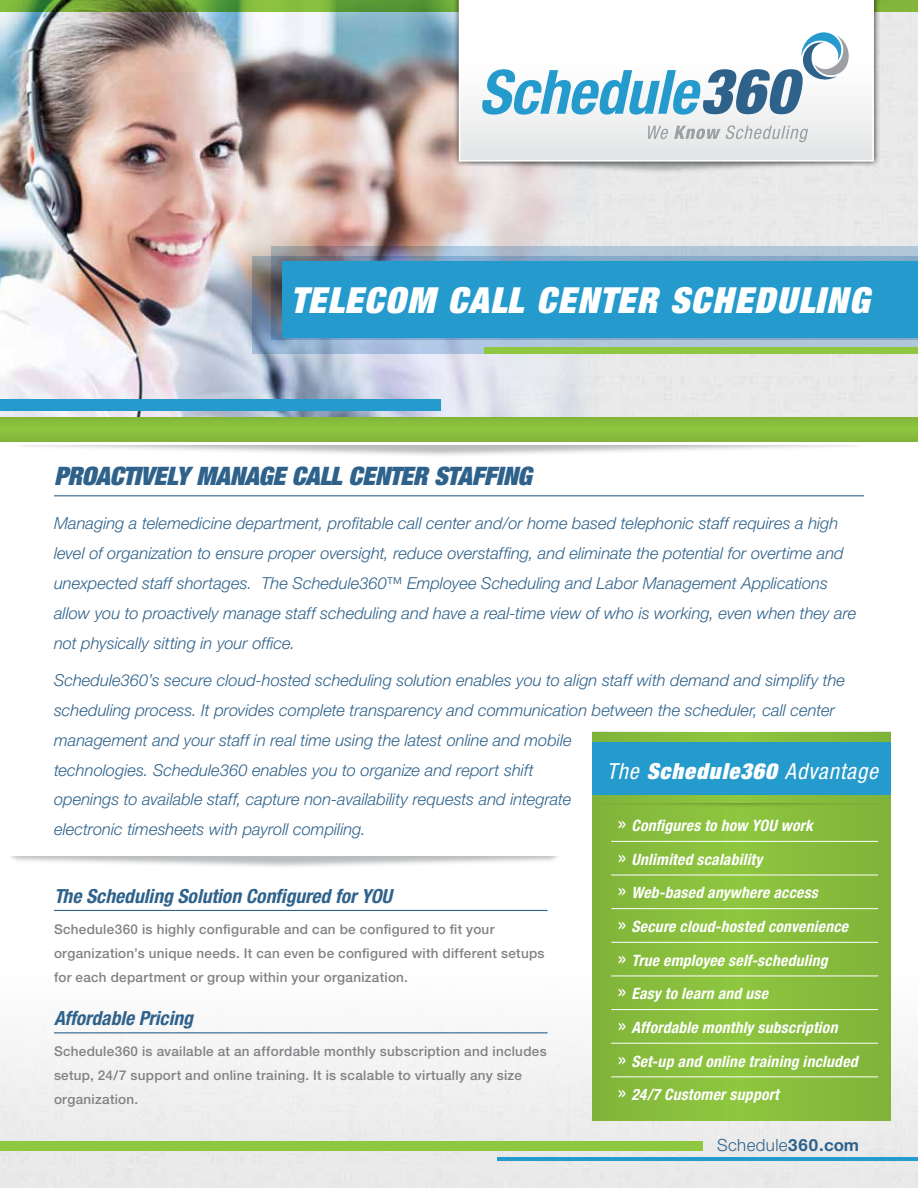
<style>
.page{position:relative;width:918px;height:1188px;background:#fff}
.page>*{position:absolute;margin:0;border:0;box-sizing:border-box;transform-origin:0 0}
.t1{font:italic 900 expanded 36px "Helvetica Neue";letter-spacing:.045em;color:#fff}
.t2{font:italic 900 expanded 25.5px "Helvetica Neue";letter-spacing:-.015em;color:#2f628b}
.t3{font:italic condensed 22.2px "Helvetica Neue";letter-spacing:.04em;color:#fff}
.t4{font:italic 700 condensed 19.5px "Helvetica Neue";color:#2f628b}
.t5{font:300 16.8px "Helvetica Neue";letter-spacing:.025em;color:#2f628b}
.t6{font:italic 300 16.5px/30px "Helvetica Neue";color:#2f628b}
.t7{font:italic 700 condensed 15.6px/33.6px "Helvetica Neue";letter-spacing:.015em;color:#fff}
.t8{font:500 13.5px/24px "Helvetica Neue";letter-spacing:.02em;color:#808285}
.s1{font-weight:900;font-stretch:expanded}
.s2{font-weight:400;font-style:normal;font-size:22.5px}
.s3{font-weight:700}
</style>
<div class="page">
<img style="left:0;top:12px;width:602px;height:405px">
<div style="left:0;top:399px;width:440px;height:12px;background:#259acc"></div>
<svg style="left:0;top:0;width:918px;height:12px;background:#659a34"></svg>
<svg style="left:459px;top:168px;width:404px;height:7px;background:#e4e2e2"></svg>
<div style="left:453px;top:0;width:427px;height:168px;background:#000;opacity:.8"></div>
<svg style="left:459px;top:0;width:415px;height:162px"></svg>
<svg style="left:648px;top:125px;width:160px;height:17px;background:#d5d6d7"></svg>
<svg style="left:481px;top:32px;width:368px;height:83px"></svg>
<svg style="left:271px;top:246px;width:647px;height:10px;background:#a8b5c4"></svg>
<svg style="left:253px;top:256px;width:665px;height:98px;background:#90a7bb"></svg>
<div style="left:282px;top:261px;width:636px;height:77px;background:#259acc"></div>
<div style="left:484px;top:348px;width:434px;height:6px;background:#8fc740"></div>
<div style="left:0;top:417px;width:918px;height:25px;background:#88be3d"></div>
<img style="left:0;top:856px;width:918px;height:332px">
<hr style="left:498px;top:1158px;width:420px;height:3px;background:#259acc">
<div style="left:0;top:1141px;width:702px;height:10px;background:#8fc740"></div>
<svg style="left:19px;top:445px;width:839px;height:11px"></svg>
<svg style="left:10px;top:857px;width:553px;height:12px"></svg>
<hr style="left:54px;top:495px;width:810px;height:1px;background:#2f628b">
<hr style="left:54px;top:910px;width:494px;height:1px;background:#2f628b">
<hr style="left:54px;top:1032px;width:494px;height:1px;background:#2f628b">
<div style="left:592px;top:732px;width:299px;height:389px;background:#87bd3c"></div>
<div style="left:592px;top:743px;width:299px;height:52px;background:#259acc"></div>
<hr style="left:611px;top:841px;width:267px;height:1px;background:#fff">
<hr style="left:611px;top:875px;width:267px;height:1px;background:#fff">
<hr style="left:611px;top:908px;width:267px;height:1px;background:#fff">
<hr style="left:611px;top:942px;width:267px;height:1px;background:#fff">
<hr style="left:611px;top:976px;width:267px;height:1px;background:#fff">
<hr style="left:611px;top:1009px;width:267px;height:1px;background:#fff">
<hr style="left:611px;top:1043px;width:267px;height:1px;background:#fff">
<hr style="left:611px;top:1077px;width:267px;height:1px;background:#fff">
<div style="left:597px;top:803px;width:288px;height:5px;background:#83b73a"></div>
<h1 class="t1" style="left:291px;top:277px;width:580px">TELECOM CALL CENTER SCHEDULING</h1>
<h2 class="t2" style="left:54px;top:460px;width:479px">PROACTIVELY MANAGE CALL CENTER STAFFING</h2>
<p class="t6" style="left:54px;top:508px;width:804px">Managing a telemedicine department, profitable call center and/or home based telephonic staff requires a high level of organization to ensure proper oversight, reduce overstaffing, and eliminate the potential for overtime and unexpected staff shortages. The Schedule360™ Employee Scheduling and Labor Management Applications allow you to proactively manage staff scheduling and have a real-time view of who is working, even when they are not physically sitting in your office.</p>
<p class="t6" style="left:54px;top:664px;width:793px">Schedule360’s secure cloud-hosted scheduling solution enables you to align staff with demand and simplify the scheduling process. It provides complete transparency and communication between the scheduler, call center management and your staff in real time using the latest online and mobile<br>technologies. Schedule360 enables you to organize and report shift<br>openings to available staff, capture non-availability requests and integrate<br>electronic timesheets with payroll compiling.</p>
<h3 class="t3" style="left:607px;top:758px;width:273px">The <span class="s1">SCHEDULE360</span> Advantage</h3>
<p class="t7" style="left:618px;top:809px;width:241px"><span class="s2">»</span> Configures to how YOU work<br><span class="s2">»</span> Unlimited scalability<br><span class="s2">»</span> Web-based anywhere access<br><span class="s2">»</span> Secure cloud-hosted convenience <span class="s2">»</span> True employee self-scheduling<br><span class="s2">»</span> Easy to learn and use<br><span class="s2">»</span> Affordable monthly subscription<br><span class="s2">»</span> Set-up and online training included <span class="s2">»</span> 24/7 Customer support</p>
<p class="t4" style="left:54px;top:884px;width:340px">The Scheduling Solution Configured for YOU</p>
<p class="t8" style="left:54px;top:917px;width:492px">Schedule360 is highly configurable and can be configured to fit your organization’s unique needs. It can even be configured with different setups for each department or group within your organization.</p>
<p class="t4" style="left:54px;top:1007px;width:140px">Affordable Pricing</p>
<p class="t8" style="left:54px;top:1039px;width:494px">Schedule360 is available at an affordable monthly subscription and includes setup, 24/7 support and online training. It is scalable to virtually any size organization.</p>
<p class="t5" style="left:717px;top:1135px;width:144px">Schedule<span class="s3">360.com</span></p>
</div>
